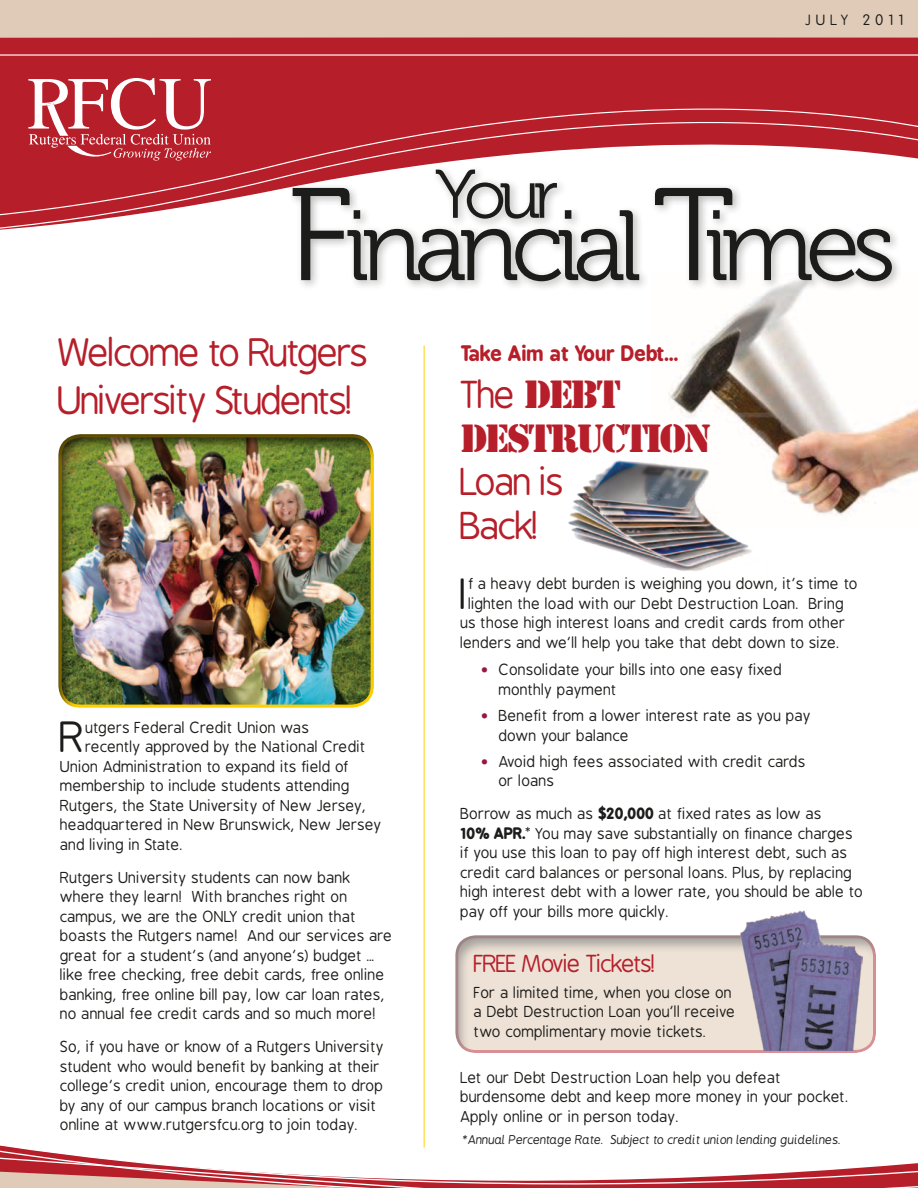
<style>
.page{position:relative;width:918px;height:1188px;background:#fff}
.page>*{position:absolute;margin:0;border:0;box-sizing:border-box;transform-origin:0 0}
.t1{font:99.45px "Museo 300";letter-spacing:-.08em;color:#1c1c1a}
.t2{font:68.55px "Museo 300";color:#1c1c1a}
.t3{font:41.25px "B Preplay";color:#1c1c1a}
.t4{font:37.5px/47.2px "B Preplay";letter-spacing:-.06em;color:#b61f2a}
.t5{font:36.75px/43.5px "Stencil Std";letter-spacing:-.06em;color:#b61f2a}
.t6{font:36.75px/43.5px "B Preplay";letter-spacing:-.06em;color:#b61f2a}
.t7{font:23.25px "B Preplay";letter-spacing:-.06em;color:#b61f2a}
.t8{font:700 20.25px "B Preplay";color:#b61f2a}
.t9{font:15px/19.5px "B Preplay";color:#1c1c1a}
.t10{font:14.1px "B Preplay";letter-spacing:.35em;color:#1c1c1a}
.t11{font:italic 12px "B Preplay";color:#1c1c1a}
.s1{font-size:131.1px}
.s2{font-family:"B Preplay"}
.s3{color:#961741}
.s4{font-weight:700}
.s5{font-size:13.5px}
</style>
<div class="page">
<div style="left:0;top:0;width:918px;height:88px;background:#dfcbb7"></div>
<div style="left:0;top:37px;width:918px;height:35px;background:#b61f2a"></div>
<div style="left:0;top:72px;width:918px;height:14px;background:#b61f2a"></div>
<hr style="left:0;top:54px;width:918px;height:2px;background:#fff">
<svg style="left:0;top:86px;width:918px;height:144px"></svg>
<svg style="left:0;top:1146px;width:918px;height:42px"></svg>
<img style="left:668px;top:292px;width:250px;height:223px">
<div style="left:287px;top:183px;width:616px;height:109px;background:#1c1c1a;opacity:.3"></div>
<div style="left:431px;top:164px;width:137px;height:66px;background:#1c1c1a;opacity:.3"></div>
<svg style="left:28px;top:78px;width:183px;height:83px;background:#c7545c"></svg>
<div style="left:454px;top:934px;width:422px;height:120px;background:#1c1c1a;opacity:.75"></div>
<div style="left:57px;top:433px;width:319px;height:276px;background:#1c1c1a;opacity:.75"></div>
<hr style="left:424px;top:346px;width:1px;height:802px;background:#ffd000">
<img style="left:738px;top:910px;width:125px;height:140px">
<img style="left:568px;top:456px;width:204px;height:115px">
<p class="t10" style="left:805px;top:12px;width:101px">JULY 2011</p>
<h2 class="t2" style="left:435px;top:157px;width:125px">Your</h2>
<h1 class="t1" style="left:287px;top:192px;width:610px"><span class="s1">F</span>inancial <span class="s1">T</span>imes</h1>
<h3 class="t4" style="left:58px;top:330px;width:313px">Welcome to Rutgers<br>University Students!</h3>
<h3 class="t3" style="left:61px;top:715px;width:27px">R</h3>
<p class="t9" style="left:86px;top:718px;width:225px">utgers Federal Credit Union was</p>
<p class="t9" style="left:86px;top:738px;width:282px">recently approved by the National Credit</p>
<p class="t9" style="left:61px;top:757px;width:290px">Union Administration to expand its field of</p>
<p class="t9" style="left:61px;top:777px;width:291px">membership to include students attending</p>
<p class="t9" style="left:61px;top:796px;width:308px">Rutgers, the State University of New Jersey,</p>
<p class="t9" style="left:61px;top:816px;width:323px">headquartered in New Brunswick, New Jersey</p>
<p class="t9" style="left:61px;top:835px;width:125px">and living in State.</p>
<p class="t9" style="left:61px;top:868px;width:334px">Rutgers University students can now bank where they learn! With branches right on campus, we are the ONLY credit union that boasts the Rutgers name! And our services are great for a student’s (and anyone’s) budget … like free checking, free debit cards, free online banking, free online bill pay, low car loan rates, no annual fee credit cards and so much more!</p>
<p class="t9" style="left:61px;top:1038px;width:325px">So, if you have or know of a Rutgers University student who would benefit by banking at their college’s credit union, encourage them to drop by any of our campus branch locations or visit online at www.rutgersfcu.org to join today.</p>
<h3 class="t8" style="left:461px;top:341px;width:219px">Take Aim at Your Debt…</h3>
<h3 class="t5" style="left:461px;top:373px;width:252px"><span class="s2">The</span> DEBT<br>DESTRUCTION</h3>
<h3 class="t6" style="left:461px;top:462px;width:106px">Loan is<br>Back!</h3>
<h3 class="t3" style="left:461px;top:572px;width:9px">I</h3>
<p class="t9" style="left:469px;top:574px;width:391px">f a heavy debt burden is weighing you down, it’s time to</p>
<p class="t9" style="left:469px;top:594px;width:377px">lighten the load with our Debt Destruction Loan. Bring</p>
<p class="t9" style="left:461px;top:613px;width:387px">us those high interest loans and credit cards from other</p>
<p class="t9" style="left:461px;top:633px;width:381px">lenders and we’ll help you take that debt down to size.</p>
<p class="t9" style="left:499px;top:661px;width:285px;text-indent:-18px"><span class="s3">•</span> Consolidate your bills into one easy fixed monthly payment</p>
<p class="t9" style="left:499px;top:706px;width:314px;text-indent:-18px"><span class="s3">•</span> Benefit from a lower interest rate as you pay down your balance</p>
<p class="t9" style="left:499px;top:752px;width:308px;text-indent:-18px"><span class="s3">•</span> Avoid high fees associated with credit cards or loans</p>
<p class="t9" style="left:461px;top:805px;width:404px">Borrow as much as <span class="s4">$20,000</span> at fixed rates as low as<br><span class="s4">10% APR.</span><span class="s5">*</span> You may save substantially on finance charges if you use this loan to pay off high interest debt, such as credit card balances or personal loans. Plus, by replacing high interest debt with a lower rate, you should be able to pay off your bills more quickly.</p>
<h3 class="t7" style="left:474px;top:951px;width:184px">FREE Movie Tickets!</h3>
<p class="t9" style="left:474px;top:983px;width:263px">For a limited time, when you close on a Debt Destruction Loan you’ll receive two complimentary movie tickets.</p>
<p class="t9" style="left:461px;top:1068px;width:390px">Let our Debt Destruction Loan help you defeat burdensome debt and keep more money in your pocket.<br>Apply online or in person today.</p>
<p class="t11" style="left:461px;top:1134px;width:382px">*Annual Percentage Rate. Subject to credit union lending guidelines.</p>
</div>
